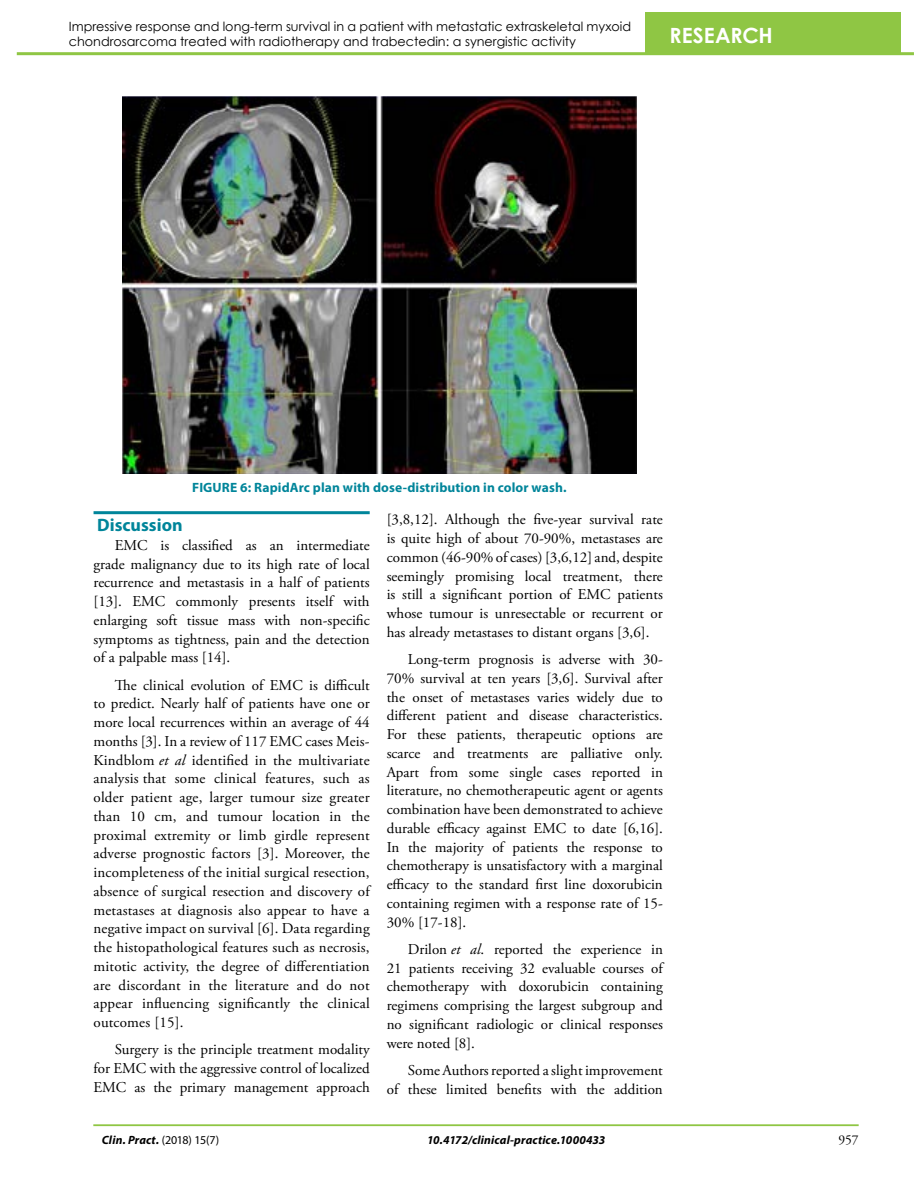
<style>
.page{position:relative;width:918px;height:1188px;background:#fff}
.page>*{position:absolute;margin:0;border:0;box-sizing:border-box;transform-origin:0 0}
.t1{font:700 21px "Century Gothic";color:#fff}
.t2{font:700 18px "Myriad Pro";color:#00859a}
.t3{font:15px/18.8px "Adobe Garamond Pro";color:#000;text-align:justify}
.t4{font:700 13.5px "Myriad Pro";letter-spacing:.01em;color:#00859a}
.t5{font:13.5px "Adobe Garamond Pro";color:#000}
.t6{font:12.75px/15px "Century Gothic";color:#000}
.t7{font:italic 700 12px "Myriad Pro";letter-spacing:.015em;color:#000}
.s1{font-style:italic}
.s2{font-weight:400;font-style:normal}
</style>
<div class="page">
<hr style="left:17px;top:52px;width:897px;height:3px;background:#8fc644">
<hr style="left:93px;top:1124px;width:766px;height:2px;background:#8fc644">
<div style="left:645px;top:12px;width:256px;height:42px;background:#8fc644"></div>
<hr style="left:94px;top:511px;width:276px;height:3px;background:#00859a">
<img style="left:122px;top:97px;width:515px;height:377px">
<p class="t6" style="left:69px;top:19px;width:564px">Impressive response and long-term survival in a patient with metastatic extraskeletal myxoid chondrosarcoma treated with radiotherapy and trabectedin: a synergistic activity</p>
<h1 class="t1" style="left:669px;top:19px;width:105px">RESEARCH</h1>
<p class="t4" style="left:192px;top:479px;width:376px">FIGURE 6: RapidArc plan with dose-distribution in color wash.</p>
<p class="t2" style="left:97px;top:514px;width:87px">Discussion</p>
<p class="t3" style="left:94px;top:536px;width:278px;text-indent:21px">EMC is classified as an intermediate grade malignancy due to its high rate of local recurrence and metastasis in a half of patients [13]. EMC commonly presents itself with enlarging soft tissue mass with non-specific symptoms as tightness, pain and the detection of a palpable mass [14].</p>
<p class="t3" style="left:94px;top:676px;width:278px;text-indent:21px">The clinical evolution of EMC is difficult to predict. Nearly half of patients have one or more local recurrences within an average of 44 months [3]. In a review of 117 EMC cases Meis-Kindblom <span class="s1">et al</span> identified in the multivariate analysis that some clinical features, such as older patient age, larger tumour size greater than 10 cm, and tumour location in the proximal extremity or limb girdle represent adverse prognostic factors [3]. Moreover, the incompleteness of the initial surgical resection, absence of surgical resection and discovery of metastases at diagnosis also appear to have a negative impact on survival [6]. Data regarding the histopathological features such as necrosis, mitotic activity, the degree of differentiation are discordant in the literature and do not appear influencing significantly the clinical outcomes [15].</p>
<p class="t3" style="left:94px;top:1041px;width:278px;text-indent:21px">Surgery is the principle treatment modality for EMC with the aggressive control of localized EMC as the primary management approach</p>
<p class="t3" style="left:387px;top:511px;width:278px">[3,8,12]. Although the five-year survival rate is quite high of about 70-90%, metastases are common (46-90% of cases) [3,6,12] and, despite seemingly promising local treatment, there is still a significant portion of EMC patients whose tumour is unresectable or recurrent or has already metastases to distant organs [3,6].</p>
<p class="t3" style="left:387px;top:650px;width:278px;text-indent:21px">Long-term prognosis is adverse with 30- 70% survival at ten years [3,6]. Survival after the onset of metastases varies widely due to different patient and disease characteristics.<br>For these patients, therapeutic options are scarce and treatments are palliative only.<br>Apart from some single cases reported in literature, no chemotherapeutic agent or agents combination have been demonstrated to achieve durable efficacy against EMC to date [6,16].<br>In the majority of patients the response to chemotherapy is unsatisfactory with a marginal efficacy to the standard first line doxorubicin containing regimen with a response rate of 15- 30% [17-18].</p>
<p class="t3" style="left:387px;top:940px;width:278px;text-indent:21px">Drilon <span class="s1">et al</span>. reported the experience in 21 patients receiving 32 evaluable courses of chemotherapy with doxorubicin containing regimens comprising the largest subgroup and no significant radiologic or clinical responses were noted [8].</p>
<p class="t3" style="left:387px;top:1061px;width:278px;text-align:right">Some Authors reported a slight improvement<br>of these limited benefits with the addition</p>
<p class="t7" style="left:102px;top:1132px;width:119px">Clin. Pract. <span class="s2">(2018) 15(7)</span></p>
<p class="t7" style="left:427px;top:1132px;width:180px">10.4172/clinical-practice.1000433</p>
<p class="t5" style="left:838px;top:1132px;width:22px">957</p>
</div>
